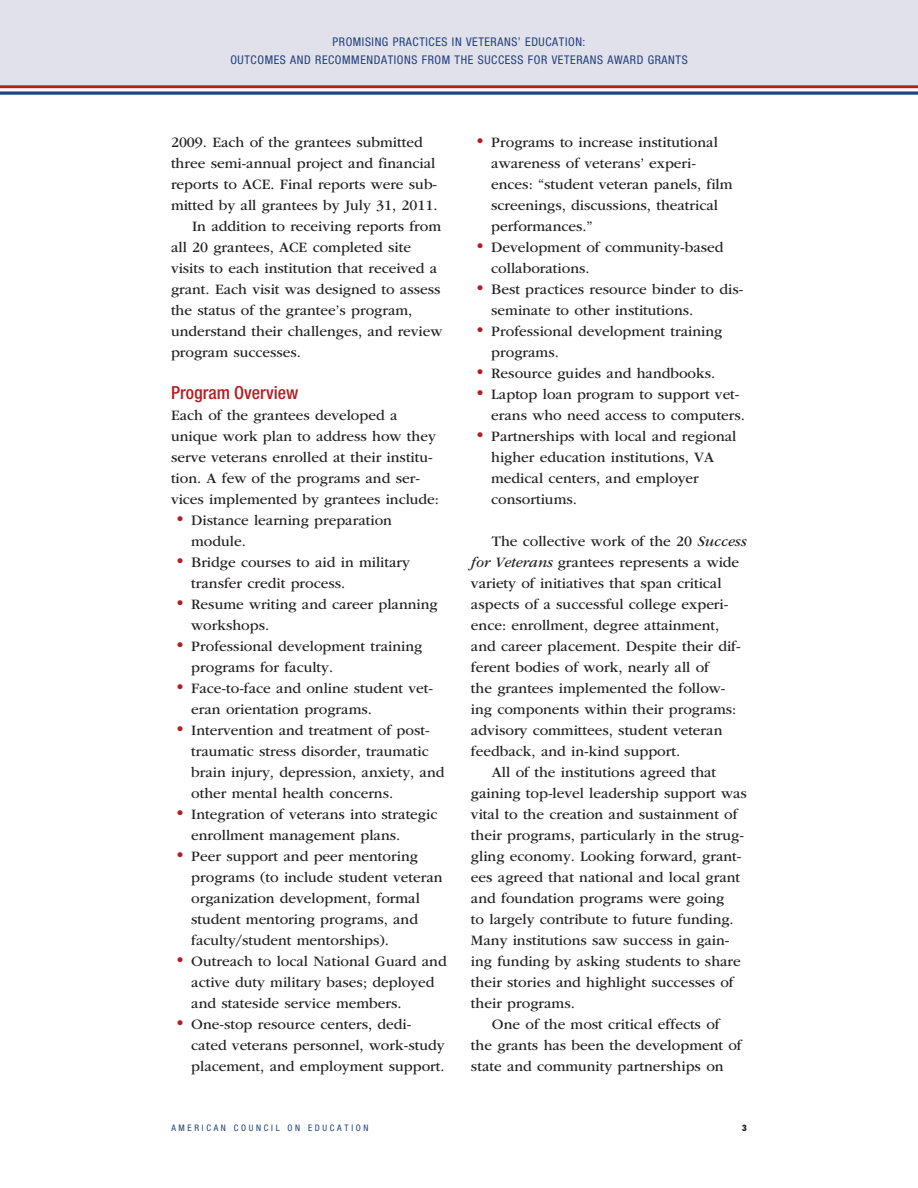
<style>
.page{position:relative;width:918px;height:1188px;background:#fff}
.page>*{position:absolute;margin:0;border:0;box-sizing:border-box;transform-origin:0 0}
.t1{font:500 condensed 18px "Helvetica Neue LT Std";color:#b21f22}
.t2{font:15px/21px "ITC Garamond Std";color:#231f20}
.t3{font:condensed 12px/18px "Helvetica Neue LT Std";letter-spacing:.05em;color:#223f7c;text-align:center}
.t4{font:condensed 9px "Helvetica Neue LT Std";letter-spacing:.3em;color:#223f7c}
.t5{font:900 condensed 9px "Helvetica Neue LT Std";color:#231f20}
.s1{font-size:18px;color:#b21f22}
.s2{font-style:italic}
</style>
<div class="page">
<div style="left:0;top:0;width:918px;height:90px;background:#e0e1eb"></div>
<svg style="left:0;top:85px;width:918px;height:3px;background:#b63336"></svg>
<svg style="left:0;top:88px;width:918px;height:2px;background:#f4e6e7"></svg>
<svg style="left:0;top:91px;width:918px;height:4px;background:#4c6495"></svg>
<p class="t3" style="left:230px;top:32px;width:458px">PROMISING PRACTICES IN VETERANS’ EDUCATION:<br>OUTCOMES AND RECOMMENDATIONS FRO M THE SUCCESS FOR VETERANS AWARD GRANTS</p>
<p class="t2" style="left:171px;top:132px;width:253px">2009. Each of the grantees submitted</p>
<p class="t2" style="left:171px;top:153px;width:266px">three semi-annual project and financial</p>
<p class="t2" style="left:171px;top:174px;width:268px">reports to ACE. Final reports were sub-</p>
<p class="t2" style="left:171px;top:195px;width:268px">mitted by all grantees by July 31, 2011.</p>
<p class="t2" style="left:192px;top:216px;width:251px">In addition to receiving reports from</p>
<p class="t2" style="left:171px;top:237px;width:242px">all 20 grantees, ACE completed site</p>
<p class="t2" style="left:171px;top:258px;width:268px">visits to each institution that received a</p>
<p class="t2" style="left:171px;top:279px;width:271px">grant. Each visit was designed to assess</p>
<p class="t2" style="left:171px;top:300px;width:243px">the status of the grantee’s program,</p>
<p class="t2" style="left:171px;top:321px;width:273px">understand their challenges, and review</p>
<p class="t2" style="left:171px;top:342px;width:132px">program successes.</p>
<p class="t1" style="left:171px;top:382px;width:129px">Program Overview</p>
<p class="t2" style="left:171px;top:405px;width:270px">Each of the grantees developed a unique work plan to address how they serve veterans enrolled at their institu&shy;tion. A few of the programs and ser&shy;vices implemented by grantees include:</p>
<p class="t2" style="left:191px;top:510px;width:202px;text-indent:-16px"><span class="s1">•</span> Distance learning preparation module.</p>
<p class="t2" style="left:191px;top:552px;width:220px;text-indent:-16px"><span class="s1">•</span> Bridge courses to aid in military transfer credit process.</p>
<p class="t2" style="left:191px;top:594px;width:248px;text-indent:-16px"><span class="s1">•</span> Resume writing and career planning workshops.</p>
<p class="t2" style="left:191px;top:636px;width:233px;text-indent:-16px"><span class="s1">•</span> Professional development training programs for faculty.</p>
<p class="t2" style="left:191px;top:678px;width:243px;text-indent:-16px"><span class="s1">•</span> Face-to-face and online student vet&shy;eran orientation programs.</p>
<p class="t2" style="left:191px;top:720px;width:255px;text-indent:-16px"><span class="s1">•</span> Intervention and treatment of post&shy;traumatic stress disorder, traumatic brain injury, depression, anxiety, and other mental health concerns.</p>
<p class="t2" style="left:191px;top:804px;width:248px;text-indent:-16px"><span class="s1">•</span> Integration of veterans into strategic enrollment management plans.</p>
<p class="t2" style="left:191px;top:846px;width:253px;text-indent:-16px"><span class="s1">•</span> Peer support and peer mentoring programs (to include student veteran organization development, formal student mentoring programs, and faculty/student mentorships).</p>
<p class="t2" style="left:191px;top:951px;width:257px;text-indent:-16px"><span class="s1">•</span> Outreach to local National Guard and active duty military bases; deployed and stateside service members.</p>
<p class="t2" style="left:191px;top:1014px;width:255px;text-indent:-16px"><span class="s1">•</span> One-stop resource centers, dedi&shy;cated veterans personnel, work-study placement, and employment support.</p>
<p class="t2" style="left:491px;top:132px;width:243px;text-indent:-16px"><span class="s1">•</span> Programs to increase institutional awareness of veterans’ experi&shy;ences: “student veteran panels, film screenings, discussions, theatrical performances.”</p>
<p class="t2" style="left:491px;top:237px;width:234px;text-indent:-16px"><span class="s1">•</span> Development of community-based collaborations.</p>
<p class="t2" style="left:491px;top:279px;width:254px;text-indent:-16px"><span class="s1">•</span> Best practices resource binder to dis&shy;seminate to other institutions.</p>
<p class="t2" style="left:491px;top:321px;width:233px;text-indent:-16px"><span class="s1">•</span> Professional development training programs.</p>
<p class="t2" style="left:475px;top:363px;width:242px"><span class="s1">•</span> Resource guides and handbooks.</p>
<p class="t2" style="left:491px;top:384px;width:255px;text-indent:-16px"><span class="s1">•</span> Laptop loan program to support vet&shy;erans who need access to computers.</p>
<p class="t2" style="left:491px;top:426px;width:247px;text-indent:-16px"><span class="s1">•</span> Partnerships with local and regional higher education institutions, VA medical centers, and employer consortiums.</p>
<p class="t2" style="left:492px;top:531px;width:256px">The collective work of the 20 <span class="s2">Success</span></p>
<p class="t2" style="left:471px;top:552px;width:270px"><span class="s2">for Veterans</span> grantees represents a wide</p>
<p class="t2" style="left:471px;top:573px;width:252px">variety of initiatives that span critical</p>
<p class="t2" style="left:471px;top:594px;width:259px">aspects of a successful college experi-</p>
<p class="t2" style="left:471px;top:615px;width:250px">ence: enrollment, degree attainment,</p>
<p class="t2" style="left:471px;top:636px;width:271px">and career placement. Despite their dif-</p>
<p class="t2" style="left:471px;top:657px;width:240px">ferent bodies of work, nearly all of</p>
<p class="t2" style="left:471px;top:678px;width:256px">the grantees implemented the follow-</p>
<p class="t2" style="left:471px;top:699px;width:267px">ing components within their programs:</p>
<p class="t2" style="left:471px;top:720px;width:253px">advisory committees, student veteran</p>
<p class="t2" style="left:471px;top:741px;width:211px">feedback, and in-kind support.</p>
<p class="t2" style="left:492px;top:762px;width:226px">All of the institutions agreed that</p>
<p class="t2" style="left:471px;top:783px;width:277px">gaining top-level leadership support was</p>
<p class="t2" style="left:471px;top:804px;width:268px">vital to the creation and sustainment of</p>
<p class="t2" style="left:471px;top:825px;width:275px">their programs, particularly in the strug-</p>
<p class="t2" style="left:471px;top:846px;width:272px">gling economy. Looking forward, grant-</p>
<p class="t2" style="left:471px;top:867px;width:271px">ees agreed that national and local grant</p>
<p class="t2" style="left:471px;top:888px;width:255px">and foundation programs were going</p>
<p class="t2" style="left:471px;top:909px;width:264px">to largely contribute to future funding.</p>
<p class="t2" style="left:471px;top:930px;width:260px">Many institutions saw success in gain-</p>
<p class="t2" style="left:471px;top:951px;width:271px">ing funding by asking students to share</p>
<p class="t2" style="left:471px;top:972px;width:264px">their stories and highlight successes of</p>
<p class="t2" style="left:471px;top:993px;width:105px">their programs.</p>
<p class="t2" style="left:492px;top:1014px;width:229px">One of the most critical effects of</p>
<p class="t2" style="left:471px;top:1035px;width:272px">the grants has been the development of</p>
<p class="t2" style="left:471px;top:1056px;width:254px">state and community partnerships on</p>
<p class="t4" style="left:171px;top:1123px;width:199px">AMER ICAN CO UNCIL O N EDUCATIO N</p>
<p class="t5" style="left:742px;top:1122px;width:6px">3</p>
</div>
